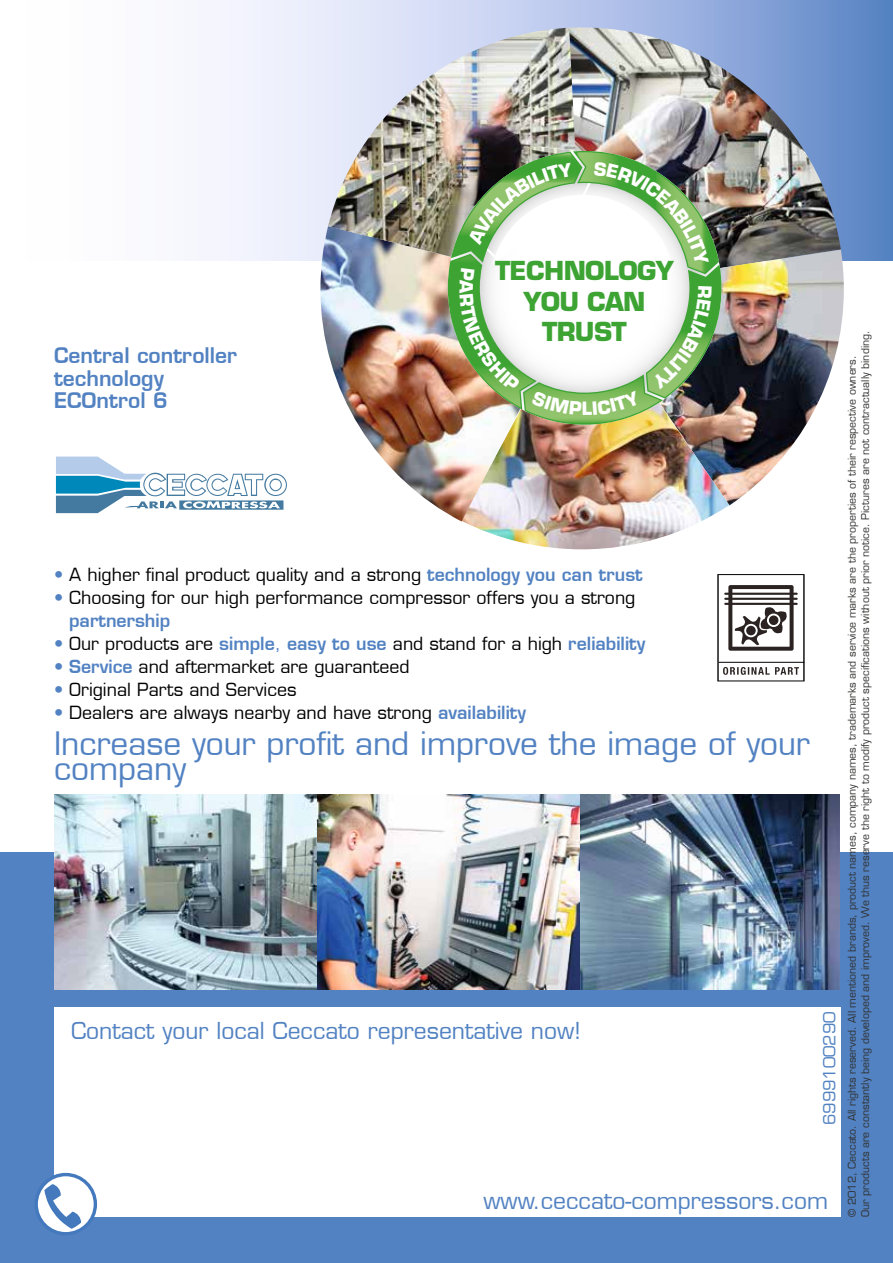
<style>
.page{position:relative;width:893px;height:1263px;background:#fff}
.page>*{position:absolute;margin:0;border:0;box-sizing:border-box;transform-origin:0 0}
.t1{font:31.5px/25.2px "Eurostile LT";color:#5282c2}
.t2{font:700 25.5px/30.6px "Eurostile Std";letter-spacing:-.025em;color:#3da434;text-align:center}
.t3{font:22.8px "Eurostile LT";color:#5282c2}
.t4{font:600 21px/22.5px "Eurostile LT";color:#5282c2}
.t5{font:17.7px/23px "Eurostile LT";color:#000}
.t6{font:16.5px "Eurostile LT";color:#5282c2}
.t7{font:10.5px/13.5px "Eurostile LT";color:#313130}
.s1{color:#5282c2}
.s2{font-weight:600;color:#5282c2}
</style>
<div class="page">
<div style="left:0;top:852px;width:893px;height:411px;background:#5282c2"></div>
<svg style="left:216px;top:0;width:677px;height:260px"></svg>
<div style="left:54px;top:1008px;width:786px;height:209px;background:#fff"></div>
<svg style="left:36px;top:1174px;width:59px;height:60px"></svg>
<div style="left:34px;top:1173px;width:63px;height:62px;border:3px solid #447abd;border-radius:50%"></div>
<svg style="left:44px;top:1184px;width:37px;height:45px"></svg>
<img style="left:564px;top:27px;width:277px;height:223px">
<img style="left:721px;top:250px;width:123px;height:255px">
<img style="left:461px;top:394px;width:268px;height:155px">
<img style="left:320px;top:226px;width:235px;height:295px">
<img style="left:328px;top:28px;width:253px;height:245px">
<img style="left:54px;top:794px;width:786px;height:196px">
<svg style="left:56px;top:457px;width:231px;height:56px"></svg>
<svg style="left:717px;top:574px;width:88px;height:107px"></svg>
<img style="left:448px;top:151px;width:273px;height:274px">
<h3 class="t4" style="left:54px;top:344px;width:185px">Central controller technology<br>ECOntrol 6</h3>
<h2 class="t2" style="left:495px;top:255px;width:180px">TECHNOLOGY<br>YOU CAN<br>TRUST</h2>
<h3 class="t5" style="left:54px;top:563px;width:590px"><span class="s1">•</span> A higher final product quality and a strong <span class="s2">technology you can trust</span></h3>
<h3 class="t5" style="left:69px;top:586px;width:568px;text-indent:-15px"><span class="s1">•</span> Choosing for our high performance compressor offers you a strong <span class="s2">partnership</span></h3>
<h3 class="t5" style="left:54px;top:632px;width:593px"><span class="s1">•</span> Our products are <span class="s2">simple</span><span class="s1">,</span> <span class="s2">easy to use</span> and stand for a high <span class="s2">reliability</span></h3>
<h3 class="t5" style="left:54px;top:655px;width:357px"><span class="s1">•</span> <span class="s2">Service</span> and aftermarket are guaranteed</h3>
<h3 class="t5" style="left:54px;top:678px;width:244px"><span class="s1">•</span> Original Parts and Services</h3>
<h3 class="t5" style="left:54px;top:701px;width:474px"><span class="s1">•</span> Dealers are always nearby and have strong <span class="s2">availability</span></h3>
<h1 class="t1" style="left:54px;top:731px;width:758px">Increase your profit and improve the image of your company</h1>
<h3 class="t3" style="left:71px;top:1016px;width:511px">Contact your local Ceccato representative now!</h3>
<h3 class="t6" style="left:820px;top:1125px;width:115px;rotate:-90deg">6999100290</h3>
<h3 class="t3" style="left:483px;top:1186px;width:346px">www.ceccato-compressors.com</h3>
<p class="t7" style="left:845px;top:1217px;width:888px;rotate:-90deg">© 2012, Ceccato. All rights reserved. All mentioned brands, product names, company names, trademarks and service marks are the properties of their respective owners.<br>Our products are constantly being developed and improved. We thus reserve the right to modify product specifications without prior notice. Pictures are not contractually binding.</p>
</div>
